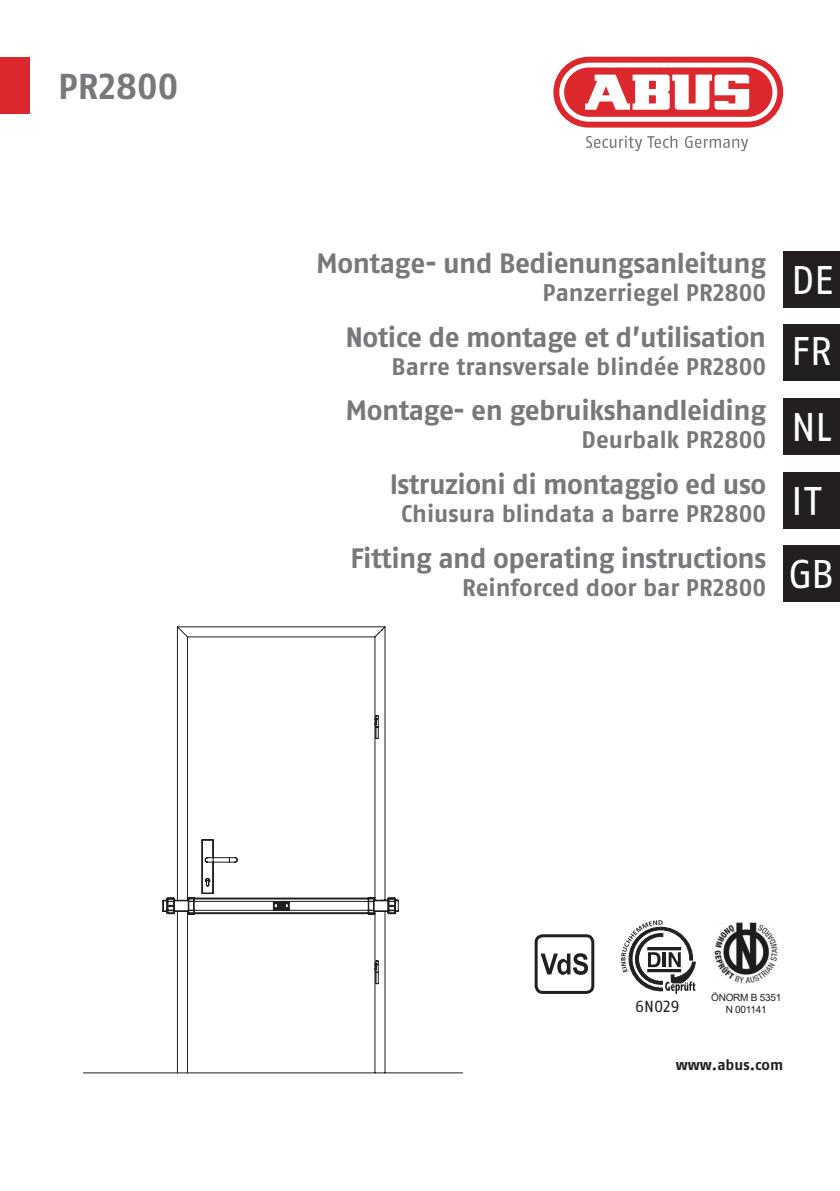
<style>
.page{position:relative;width:840px;height:1191px;background:#fff}
.page>*{position:absolute;margin:0;border:0;box-sizing:border-box;transform-origin:0 0}
.t1{font:40px "ABUS Fago Pro";letter-spacing:-.02em;color:#fff}
.t2{font:700 36px "ABUS Fago Pro";color:#76787b}
.t3{font:700 28px "ABUS Fago Pro";letter-spacing:-.02em;color:#76787b}
.t4{font:700 24px "ABUS Fago Pro";color:#76787b}
.t5{font:16px "ABUS Fago Pro";letter-spacing:-.005em;color:#231f20}
.t6{font:700 15px "ABUS Fago Pro";color:#231f20}
.t7{font:10px "Arial";letter-spacing:-.025em;color:#231f20}
</style>
<div class="page">
<div style="left:782px;top:251px;width:57px;height:56px;background:#231f20"></div>
<div style="left:782px;top:545px;width:57px;height:57px;background:#231f20"></div>
<div style="left:782px;top:398px;width:57px;height:57px;background:#231f20"></div>
<div style="left:782px;top:472px;width:57px;height:56px;background:#231f20"></div>
<div style="left:782px;top:324px;width:57px;height:57px;background:#231f20"></div>
<svg style="left:621px;top:920px;width:74px;height:74px"></svg>
<div style="left:534px;top:934px;width:60px;height:60px;border:3px solid #231f20;border-radius:7px"></div>
<svg style="left:540px;top:953px;width:47px;height:21px"></svg>
<div style="left:0;top:57px;width:30px;height:56px;background:#dc272d"></div>
<svg style="left:83px;top:626px;width:379px;height:447px"></svg>
<img style="left:714px;top:922px;width:64px;height:62px">
<div style="left:553px;top:57px;width:229px;height:71px;background:#dc272d;border-radius:35px"></div>
<svg style="left:559px;top:63px;width:217px;height:59px"></svg>
<svg style="left:586px;top:136px;width:161px;height:15px"></svg>
<p class="t2" style="left:58px;top:65px;width:122px">PR2800</p>
<p class="t3" style="left:316px;top:246px;width:451px">Montage- und Bedienungsanleitung</p>
<p class="t4" style="left:542px;top:278px;width:225px">Panzerriegel PR2800</p>
<p class="t3" style="left:345px;top:320px;width:422px">Notice de montage et d’utilisation</p>
<p class="t4" style="left:391px;top:352px;width:376px">Barre transversale blindée PR2800</p>
<p class="t3" style="left:345px;top:394px;width:422px">Montage- en gebruikshandleiding</p>
<p class="t4" style="left:581px;top:425px;width:186px">Deurbalk PR2800</p>
<p class="t3" style="left:389px;top:467px;width:378px">Istruzioni di montaggio ed uso</p>
<p class="t4" style="left:401px;top:499px;width:366px">Chiusura blindata a barre PR2800</p>
<p class="t3" style="left:350px;top:541px;width:417px">Fitting and operating instructions</p>
<p class="t4" style="left:462px;top:573px;width:305px">Reinforced door bar PR2800</p>
<p class="t1" style="left:790px;top:255px;width:43px">DE</p>
<p class="t1" style="left:790px;top:326px;width:42px">FR</p>
<p class="t1" style="left:790px;top:403px;width:42px">NL</p>
<p class="t1" style="left:790px;top:477px;width:31px">IT</p>
<p class="t1" style="left:787px;top:550px;width:48px">GB</p>
<p class="t5" style="left:634px;top:997px;width:46px">6N029</p>
<p class="t7" style="left:710px;top:991px;width:72px">ÖNORM B 5351</p>
<p class="t7" style="left:725px;top:1003px;width:42px">N 001141</p>
<p class="t6" style="left:675px;top:1055px;width:109px">www.abus.com</p>
</div>
